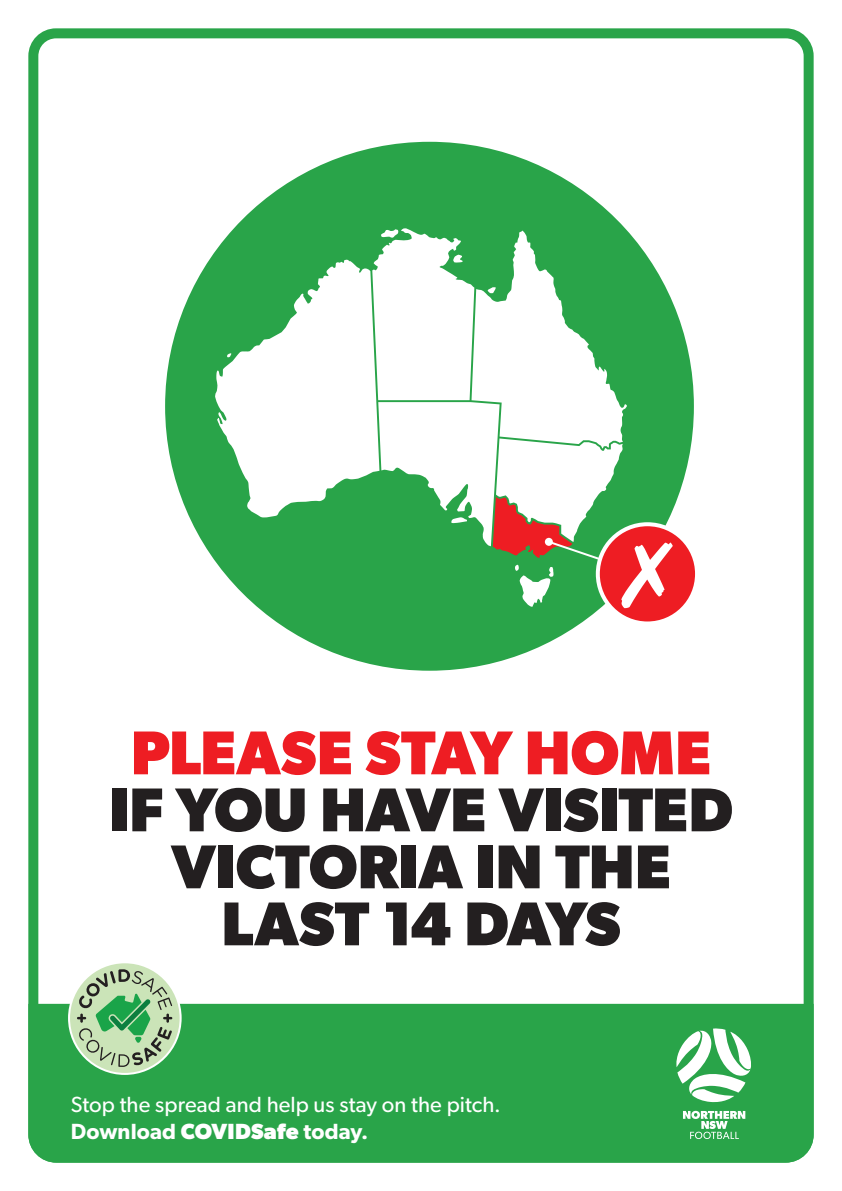
<style>
.page{position:relative;width:842px;height:1191px;background:#fff}
.page>*{position:absolute;margin:0;border:0;box-sizing:border-box;transform-origin:0 0}
.t1{font:700 62px/57px "Gibson";letter-spacing:-.005em;color:#231f20;text-align:center}
.t2{font:700 62px "Gibson";color:#ee1d23}
.t3{font:22px/27px "Gibson";letter-spacing:.005em;color:#fff}
.s1{font-weight:600}
.s2{font-weight:700}
</style>
<div class="page">
<div style="left:39px;top:1003px;width:764px;height:148px;background:#29a449"></div>
<div style="left:28px;top:28px;width:786px;height:1134px;border:10px solid #29a449;border-radius:23px"></div>
<div style="left:165px;top:142px;width:529px;height:528px;background:#29a449;border-radius:50%"></div>
<svg style="left:69px;top:962px;width:112px;height:112px"></svg>
<svg style="left:77px;top:969px;width:95px;height:98px"></svg>
<div style="left:68px;top:961px;width:114px;height:114px;border:2px solid #fff;border-radius:50%"></div>
<svg style="left:683px;top:1110px;width:62px;height:29px"></svg>
<svg style="left:676px;top:1028px;width:76px;height:75px"></svg>
<svg style="left:215px;top:260px;width:157px;height:257px;fill:#fff"></svg>
<div style="left:598px;top:524px;width:99px;height:99px;background:#ee1d23;border-radius:50%"></div>
<div style="left:596px;top:522px;width:103px;height:103px;border:4px solid #fff;border-radius:50%"></div>
<svg style="left:372px;top:228px;width:301px;height:380px"></svg>
<h1 class="t2" style="left:131px;top:716px;width:582px">PLEASE STAY HOME</h1>
<h1 class="t1" style="left:109px;top:780px;width:626px">IF YOU HAVE VISITED<br>VICTORIA IN THE<br>LAST 14 DAYS</h1>
<p class="t3" style="left:71px;top:1090px;width:431px">Stop the spread and help us stay on the pitch.<br><span class="s1">Download</span> <span class="s2">COVIDSafe</span> <span class="s1">today.</span></p>
</div>
